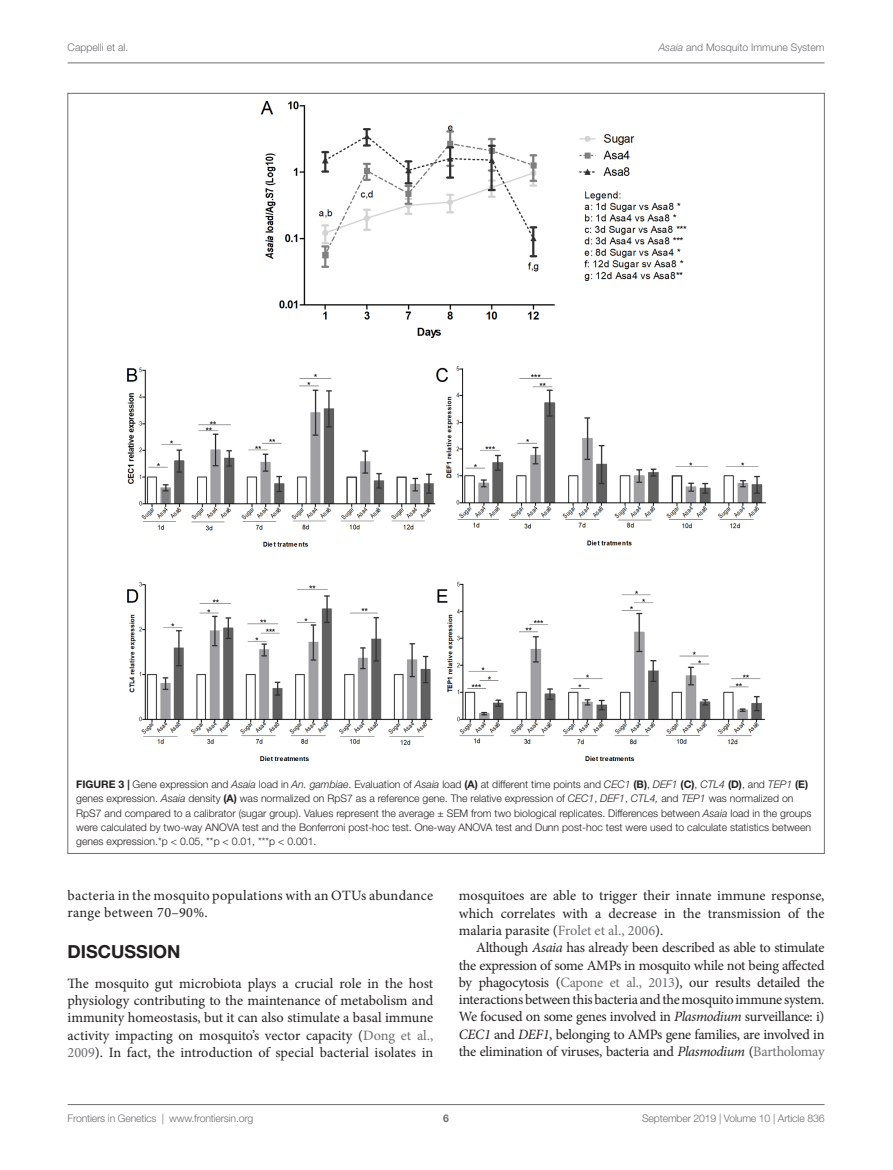
<style>
.page{position:relative;width:893px;height:1170px;background:#fff}
.page>*{position:absolute;margin:0;border:0;box-sizing:border-box;transform-origin:0 0}
._1{font:700 18px "Helvetica Neue LT Std";color:#231f20}
.T1{font:14.25px/17.2px "Minion Pro";letter-spacing:.005em;color:#231f20;text-align:justify}
.T{font:14.25px/17.2px "Minion Pro";letter-spacing:-.02em;color:#231f20;text-align:justify}
.FC{font:300 10.5px/14.2px "Helvetica Neue LT Std";color:#231f20}
.t1{font:300 10.5px "Helvetica Neue LT Std";letter-spacing:-.015em;color:#6c6d70}
.t2{font:700 10.5px "Helvetica Neue LT Std";color:#6c6d70}
.s1{font-style:italic}
.s2{font-weight:700}
.s3{color:#6c6d70}
</style>
<div class="page">
<hr style="left:68px;top:63px;width:756px;height:1px;background:#6c6d70">
<hr style="left:68px;top:1104px;width:756px;height:1px;background:#6c6d70">
<img style="left:127px;top:102px;width:638px;height:659px">
<p class="t1" style="left:68px;top:41px;width:62px">Cappelli et al.</p>
<p class="t1" style="left:659px;top:41px;width:167px"><span class="s1">Asaia</span> and Mosquito Immune System</p>
<p class="FC" style="left:76px;top:776px;width:737px"><span class="s2">FIGURE 3 |</span> Gene expression and <span class="s1">Asaia</span> load in <span class="s1">An. gambiae</span>. Evaluation of <span class="s1">Asaia</span> load <span class="s2">(A)</span> at different time points and <span class="s1">CEC1</span> <span class="s2">(B)</span>, <span class="s1">DEF1</span> <span class="s2">(C)</span>, <span class="s1">CTL4</span> <span class="s2">(D)</span>, and <span class="s1">TEP1</span> <span class="s2">(E) </span>genes expression. <span class="s1">Asaia</span> density <span class="s2">(A)</span> was normalized on RpS7 as a reference gene. The relative expression of <span class="s1">CEC1</span>, <span class="s1">DEF1</span>, <span class="s1">CTL4,</span> and <span class="s1">TEP1</span> was normalized on RpS7 and compared to a calibrator (sugar group). Values represent the average ± SEM from two biological replicates. Differences between <span class="s1">Asaia</span> load in the groups were calculated by two-way ANOVA test and the Bonferroni post-hoc test. One-way ANOVA test and Dunn post-hoc test were used to calculate statistics between genes expression.*p &lt; 0.05, **p &lt; 0.01, ***p &lt; 0.001.</p>
<p class="T1" style="left:68px;top:886px;width:367px">bacteria in the mosquito populations with an OTUs abundance range between 70–90%.</p>
<p class="_1" style="left:68px;top:940px;width:115px">DISCUSSION</p>
<p class="T1" style="left:68px;top:974px;width:367px">The mosquito gut microbiota plays a crucial role in the host physiology contributing to the maintenance of metabolism and immunity homeostasis, but it can also stimulate a basal immune activity impacting on mosquito’s vector capacity (<span class="s3">Dong et al., 2009</span>). In fact, the introduction of special bacterial isolates in</p>
<p class="T1" style="left:459px;top:887px;width:367px">mosquitoes are able to trigger their innate immune response, which correlates with a decrease in the transmission of the malaria parasite (<span class="s3">Frolet et al., 2006</span>).</p>
<p class="T" style="left:459px;top:939px;width:367px;text-indent:17px">Although <span class="s1">Asaia</span> has already been described as able to stimulate the expression of some AMPs in mosquito while not being affected by phagocytosis (<span class="s3">Capone et al., 2013</span>), our results detailed the interactions between this bacteria and the mosquito immune system.<br>We focused on some genes involved in <span class="s1">Plasmodium</span> surveillance: i)<br><span class="s1">CEC1</span> and <span class="s1">DEF1</span>, belonging to AMPs gene families, are involved in the elimination of viruses, bacteria and <span class="s1">Plasmodium</span> (<span class="s3">Bartholomay</span></p>
<p class="t1" style="left:68px;top:1111px;width:187px">Frontiers in Genetics | www.frontiersin.org</p>
<p class="t2" style="left:443px;top:1111px;width:7px">6</p>
<p class="t1" style="left:642px;top:1111px;width:184px">September 2019 | Volume 10 | Article 836</p>
</div>
